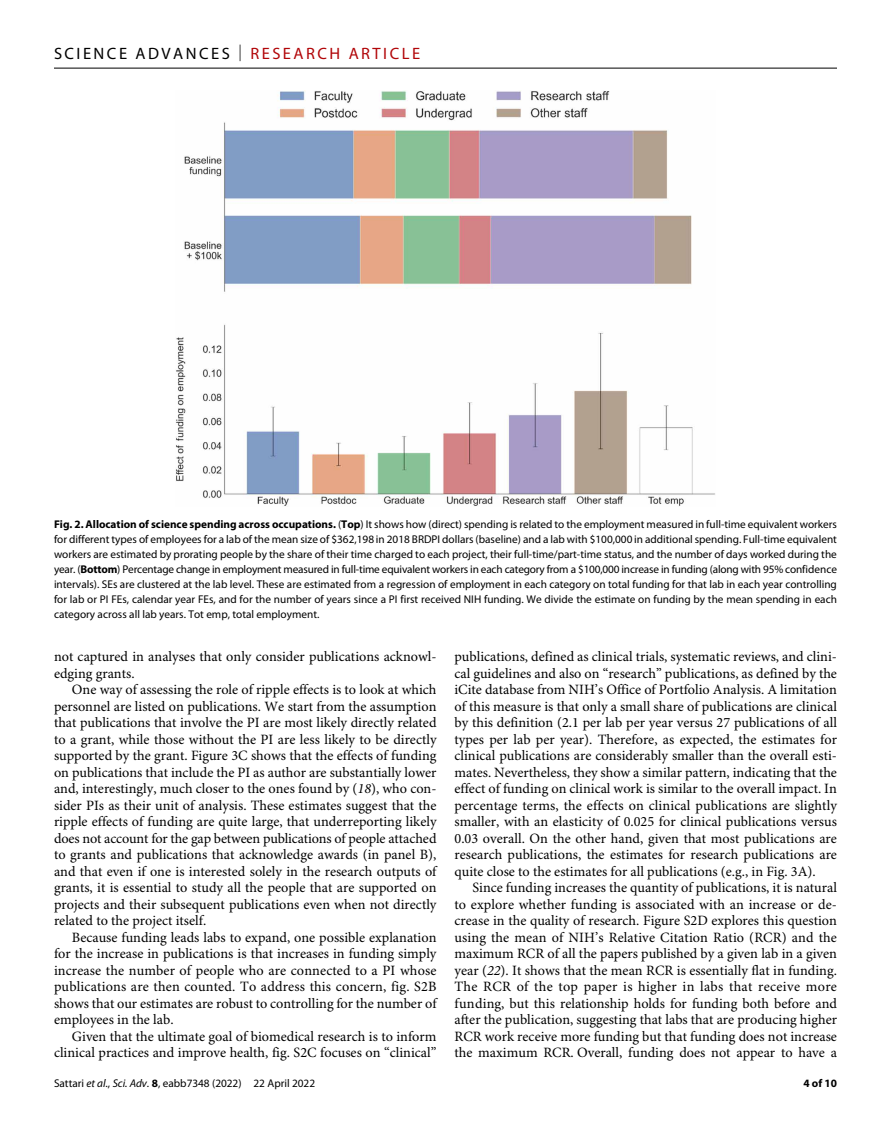
<style>
.page{position:relative;width:891px;height:1134px;background:#fff}
.page>*{position:absolute;margin:0;border:0;box-sizing:border-box;transform-origin:0 0}
.t1{font:16.5px "Myriad Pro";letter-spacing:.15em;color:#000}
.t2{font:14.25px/16.5px "Minion Pro";color:#000;text-align:justify}
.t3{font:11.25px/15px "Myriad Pro";color:#000;text-align:justify}
.t4{font:700 11.25px "Myriad Pro";color:#000}
.s1{font-weight:300}
.s2{color:#b10508}
.s3{font-weight:700}
.s4{font-style:italic}
</style>
<div class="page">
<hr style="left:54px;top:68px;width:783px;height:1px;background:#000">
<img style="left:176px;top:90px;width:539px;height:416px">
<p class="t1" style="left:54px;top:40px;width:368px">SCIENCE ADVANCES <span class="s1">|</span> <span class="s2">RESEARCH ARTICLE</span></p>
<p class="t3" style="left:54px;top:517px;width:785px"><span class="s3">Fig. 2. Allocation of science spending across occupations.</span> (<span class="s3">Top</span>) It shows how (direct) spending is related to the employment measured in full-time equivalent workers for different types of employees for a lab of the mean size of $362,198 in 2018 BRDPI dollars (baseline) and a lab with $100,000 in additional spending. Full-time equivalent workers are estimated by prorating people by the share of their time charged to each project, their full-time/part-time status, and the number of days worked during the year. (<span class="s3">Bottom</span>) Percentage change in employment measured in full-time equivalent workers in each category from a $100,000 increase in funding (along with 95% confidence intervals). SEs are clustered at the lab level. These are estimated from a regression of employment in each category on total funding for that lab in each year controlling for lab or PI FEs, calendar year FEs, and for the number of years since a PI first received NIH funding. We divide the estimate on funding by the mean spending in each category across all lab years. Tot emp, total employment.</p>
<p class="t2" style="left:54px;top:650px;width:384px">not captured in analyses that only consider publications acknowl&shy;edging grants.</p>
<p class="t2" style="left:54px;top:683px;width:384px;text-indent:18px">One way of assessing the role of ripple effects is to look at which personnel are listed on publications. We start from the assumption that publications that involve the PI are most likely directly related to a grant, while those without the PI are less likely to be directly supported by the grant. Figure 3C shows that the effects of funding on publications that include the PI as author are substantially lower and, interestingly, much closer to the ones found by (<span class="s4">18</span>), who con&shy;sider PIs as their unit of analysis. These estimates suggest that the ripple effects of funding are quite large, that underreporting likely does not account for the gap between publications of people attached to grants and publications that acknowledge awards (in panel B), and that even if one is interested solely in the research outputs of grants, it is essential to study all the people that are supported on projects and their subsequent publications even when not directly related to the project itself.</p>
<p class="t2" style="left:54px;top:930px;width:384px;text-indent:18px">Because funding leads labs to expand, one possible explanation for the increase in publications is that increases in funding simply increase the number of people who are connected to a PI whose publications are then counted. To address this concern, fig. S2B shows that our estimates are robust to controlling for the number of employees in the lab.</p>
<p class="t2" style="left:54px;top:1029px;width:384px;text-align:right">Given that the ultimate goal of biomedical research is to inform clinical practices and improve health, fig. S2C focuses on “clinical”</p>
<p class="t3" style="left:54px;top:1076px;width:263px">Sattari <span class="s4">et al</span>., <span class="s4">Sci. Adv.</span> <span class="s3">8</span>, eabb7348 (2022) 22 April 2022</p>
<p class="t2" style="left:454px;top:650px;width:384px">publications, defined as clinical trials, systematic reviews, and clini&shy;cal guidelines and also on “research” publications, as defined by the iCite database from NIH’s Office of Portfolio Analysis. A limitation of this measure is that only a small share of publications are clinical by this definition (2.1 per lab per year versus 27 publications of all types per lab per year). Therefore, as expected, the estimates for clinical publications are considerably smaller than the overall esti&shy;mates. Nevertheless, they show a similar pattern, indicating that the effect of funding on clinical work is similar to the overall impact. In percentage terms, the effects on clinical publications are slightly smaller, with an elasticity of 0.025 for clinical publications versus 0.03 overall. On the other hand, given that most publications are research publications, the estimates for research publications are quite close to the estimates for all publications (e.g., in Fig. 3A).</p>
<p class="t2" style="left:454px;top:881px;width:384px;text-indent:18px">Since funding increases the quantity of publications, it is natural to explore whether funding is associated with an increase or de&shy;crease in the quality of research. Figure S2D explores this question using the mean of NIH’s Relative Citation Ratio (RCR) and the maximum RCR of all the papers published by a given lab in a given year (<span class="s4">22</span>). It shows that the mean RCR is essentially flat in funding.<br>The RCR of the top paper is higher in labs that receive more funding, but this relationship holds for funding both before and after the publication, suggesting that labs that are producing higher RCR work receive more funding but that funding does not increase the maximum RCR. Overall, funding does not appear to have a</p>
<p class="t4" style="left:803px;top:1074px;width:35px">4 of 10</p>
</div>
